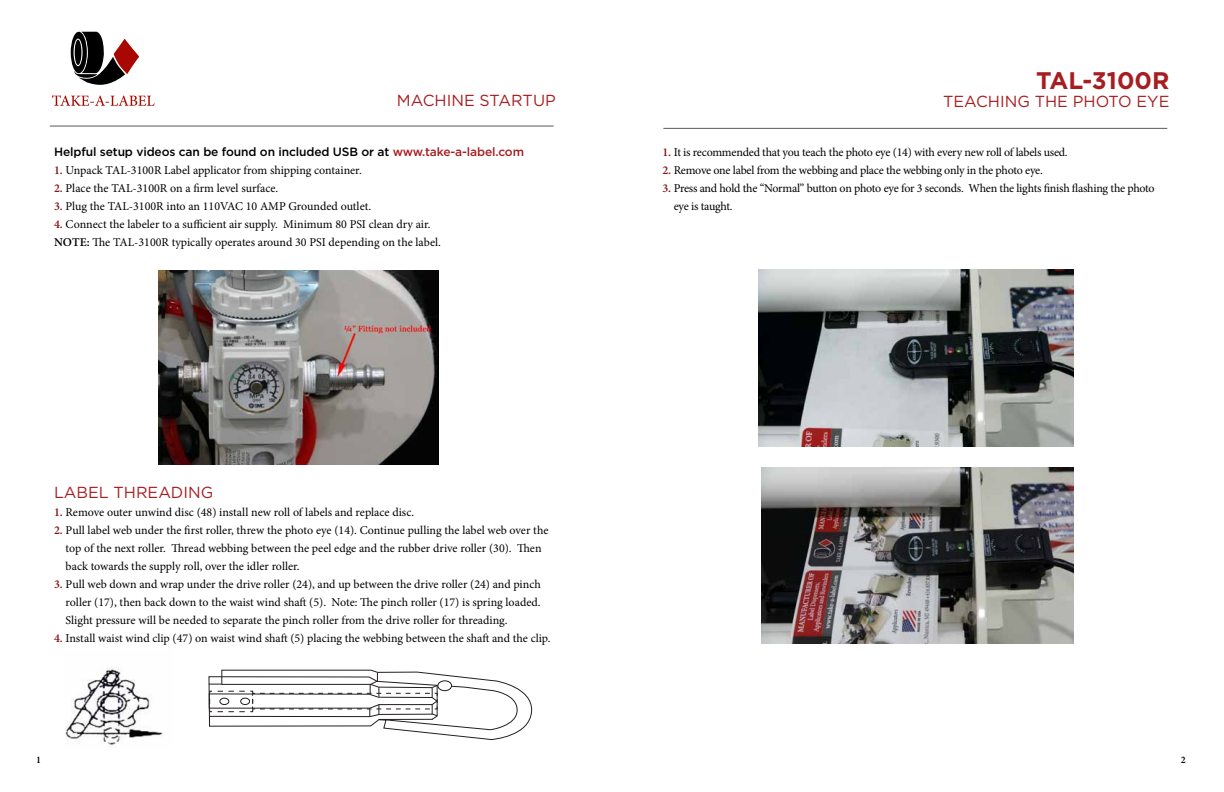
<style>
.page{position:relative;width:1224px;height:792px;background:#fff}
.page>*{position:absolute;margin:0;border:0;box-sizing:border-box;transform-origin:0 0}
.t1{font:700 24px "Gotham HTF";color:#a71e22}
.t2{font:16px "Gotham HTF";color:#a71e22}
.t3{font:12px/18px "Minion Pro";letter-spacing:-.005em;color:#000}
.t4{font:12px/18px "Minion Pro";letter-spacing:-.025em;color:#000}
.t5{font:500 12px "Gotham HTF";letter-spacing:-.01em;color:#000}
.t6{font:600 10px "Minion Pro";color:#000}
.s1{color:#a71e22}
.s2{font-weight:600;color:#861215}
.s3{font-weight:600}
</style>
<div class="page">
<img style="left:66px;top:668px;width:97px;height:77px">
<svg style="left:208px;top:669px;width:325px;height:71px"></svg>
<hr style="left:379px;top:719px;width:54px;height:1px;background:#231f20">
<div style="left:438px;top:681px;width:14px;height:10px;background:#fff;border-radius:50%"></div>
<div style="left:438px;top:680px;width:14px;height:11px;border:1px solid #231f20;border-radius:50%"></div>
<svg style="left:52px;top:95px;width:103px;height:11px"></svg>
<svg style="left:70px;top:31px;width:18px;height:43px"></svg>
<svg style="left:71px;top:32px;width:16px;height:41px"></svg>
<svg style="left:72px;top:31px;width:67px;height:54px"></svg>
<hr style="left:50px;top:126px;width:504px;height:1px;background:#58595b">
<img style="left:159px;top:270px;width:279px;height:195px">
<hr style="left:663px;top:128px;width:504px;height:1px;background:#58595b">
<img style="left:758px;top:270px;width:316px;height:177px">
<img style="left:761px;top:467px;width:313px;height:176px">
<h2 class="t2" style="left:397px;top:91px;width:160px">MACHINE STARTUP</h2>
<p class="t5" style="left:54px;top:145px;width:472px">Helpful setup videos can be found on included USB or at <span class="s1">www.take-a-label.com</span></p>
<p class="t3" style="left:54px;top:161px;width:309px"><span class="s2">1.</span> Unpack TAL-3100R Label applicator from shipping container.</p>
<p class="t3" style="left:54px;top:179px;width:226px"><span class="s2">2.</span> Place the TAL-3100R on a firm level surface.</p>
<p class="t3" style="left:54px;top:197px;width:319px"><span class="s2">3.</span> Plug the TAL-3100R into an 110VAC 10 AMP Grounded outlet.</p>
<p class="t3" style="left:54px;top:215px;width:388px"><span class="s2">4.</span> Connect the labeler to a sufficient air supply. Minimum 80 PSI clean dry air.<br><span class="s3">NOTE:</span> The TAL-3100R typically operates around 30 PSI depending on the label.</p>
<h2 class="t2" style="left:54px;top:483px;width:161px">LABEL THREADING</h2>
<p class="t3" style="left:54px;top:503px;width:362px"><span class="s2">1.</span> Remove outer unwind disc (48) install new roll of labels and replace disc.</p>
<p class="t3" style="left:66px;top:521px;width:484px;text-indent:-12px"><span class="s2">2.</span> Pull label web under the first roller, threw the photo eye (14). Continue pulling the label web over the top of the next roller. Thread webbing between the peel edge and the rubber drive roller (30). Then back towards the supply roll, over the idler roller.</p>
<p class="t3" style="left:66px;top:575px;width:477px;text-align:justify;text-indent:-12px"><span class="s2">3.</span> Pull web down and wrap under the drive roller (24), and up between the drive roller (24) and pinch roller (17), then back down to the waist wind shaft (5). Note: The pinch roller (17) is spring loaded.<br>Slight pressure will be needed to separate the pinch roller from the drive roller for threading.</p>
<p class="t3" style="left:54px;top:629px;width:498px"><span class="s2">4.</span> Install waist wind clip (47) on waist wind shaft (5) placing the webbing between the shaft and the clip.</p>
<h1 class="t1" style="left:1036px;top:67px;width:135px">TAL-3100R</h1>
<h2 class="t2" style="left:943px;top:93px;width:228px">TEACHING THE PHOTO EYE</h2>
<p class="t4" style="left:662px;top:143px;width:407px"><span class="s2">1.</span> It is recommended that you teach the photo eye (14) with every new roll of labels used.</p>
<p class="t4" style="left:662px;top:161px;width:382px"><span class="s2">2.</span> Remove one label from the webbing and place the webbing only in the photo eye.</p>
<p class="t4" style="left:674px;top:179px;width:483px;text-indent:-11px"><span class="s2">3.</span> Press and hold the “Normal” button on photo eye for 3 seconds. When the lights finish flashing the photo eye is taught.</p>
<p class="t6" style="left:36px;top:753px;width:6px">1</p>
<p class="t6" style="left:1181px;top:753px;width:6px">2</p>
</div>
